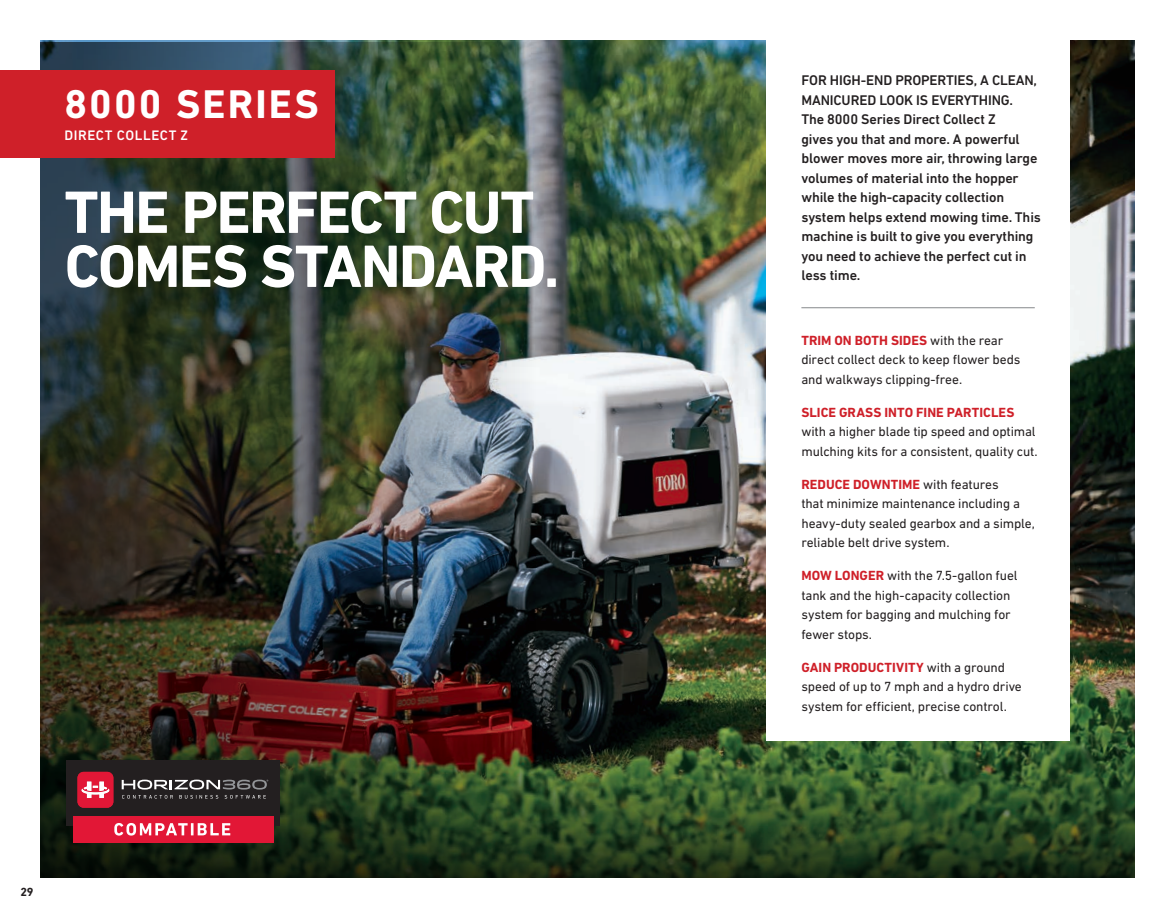
<style>
.page{position:relative;width:1175px;height:918px;background:#fff}
.page>*{position:absolute;margin:0;border:0;box-sizing:border-box;transform-origin:0 0}
.HEADLINE{font:700 60.75px/54px "DIN Next LT Pro";letter-spacing:-.03em;color:#fff}
.MOWER_NAME{font:700 40.8px "DIN Next LT Pro";letter-spacing:.05em;color:#fff}
.INTRO{font:500 14.25px/19.5px "DIN Next LT Pro";letter-spacing:-.01em;color:#231f20}
.SERIES{font:500 14.1px "DIN Next LT Pro";letter-spacing:.045em;color:#fff}
.POINTS{font:13.5px/19.5px "DIN Next LT Pro";letter-spacing:-.01em;color:#231f20}
.t1{font:700 12px "DIN Next LT Pro";color:#231f20}
.s1{font-weight:700;color:#cf2029}
</style>
<div class="page">
<img style="left:40px;top:40px;width:1094px;height:579px">
<svg style="left:537px;top:619px;width:597px;height:259px;background:#2d4424"></svg>
<img style="left:40px;top:42px;width:497px;height:836px">
<div style="left:66px;top:760px;width:214px;height:66px;background:#231f20"></div>
<div style="left:73px;top:816px;width:200px;height:27px;background:#e21736"></div>
<svg style="left:77px;top:772px;width:36px;height:36px"></svg>
<svg style="left:122px;top:780px;width:146px;height:19px"></svg>
<svg style="left:114px;top:823px;width:116px;height:13px"></svg>
<div style="left:766px;top:0;width:303px;height:741px;background:#fff"></div>
<hr style="left:801px;top:307px;width:233px;height:1px;background:#939598">
<div style="left:0;top:70px;width:334px;height:87px;background:#cf2029"></div>
<p class="MOWER_NAME" style="left:65px;top:80px;width:256px">8000 SERIES</p>
<p class="SERIES" style="left:65px;top:127px;width:125px">DIRECT COLLECT Z</p>
<p class="HEADLINE" style="left:65px;top:185px;width:496px">THE PERFECT CUT<br>COMES STANDARD.</p>
<p class="t1" style="left:20px;top:884px;width:15px">29</p>
<p class="INTRO" style="left:801px;top:71px;width:241px">FOR HIGH-END PROPERTIES, A CLEAN, MANICURED LOOK IS EVERYTHING.<br>The 8000 Series Direct Collect Z<br>gives you that and more. A powerful blower moves more air, throwing large volumes of material into the hopper while the high-capacity collection system helps extend mowing time. This machine is built to give you everything you need to achieve the perfect cut in less time.</p>
<p class="POINTS" style="left:801px;top:330px;width:220px"><span class="s1">TRIM ON BOTH SIDES</span> with the rear direct collect deck to keep flower beds and walkways clipping-free.</p>
<p class="POINTS" style="left:801px;top:402px;width:238px"><span class="s1">SLICE GRASS INTO FINE PARTICLES </span>with a higher blade tip speed and optimal mulching kits for a consistent, quality cut.</p>
<p class="POINTS" style="left:801px;top:474px;width:235px"><span class="s1">REDUCE DOWNTIME</span> with features<br>that minimize maintenance including a heavy-duty sealed gearbox and a simple, reliable belt drive system.</p>
<p class="POINTS" style="left:801px;top:566px;width:218px"><span class="s1">MOW LONGER</span> with the 7.5-gallon fuel tank and the high-capacity collection system for bagging and mulching for fewer stops.</p>
<p class="POINTS" style="left:801px;top:657px;width:222px"><span class="s1">GAIN PRODUCTIVITY</span> with a ground speed of up to 7 mph and a hydro drive system for efficient, precise control.</p>
</div>
